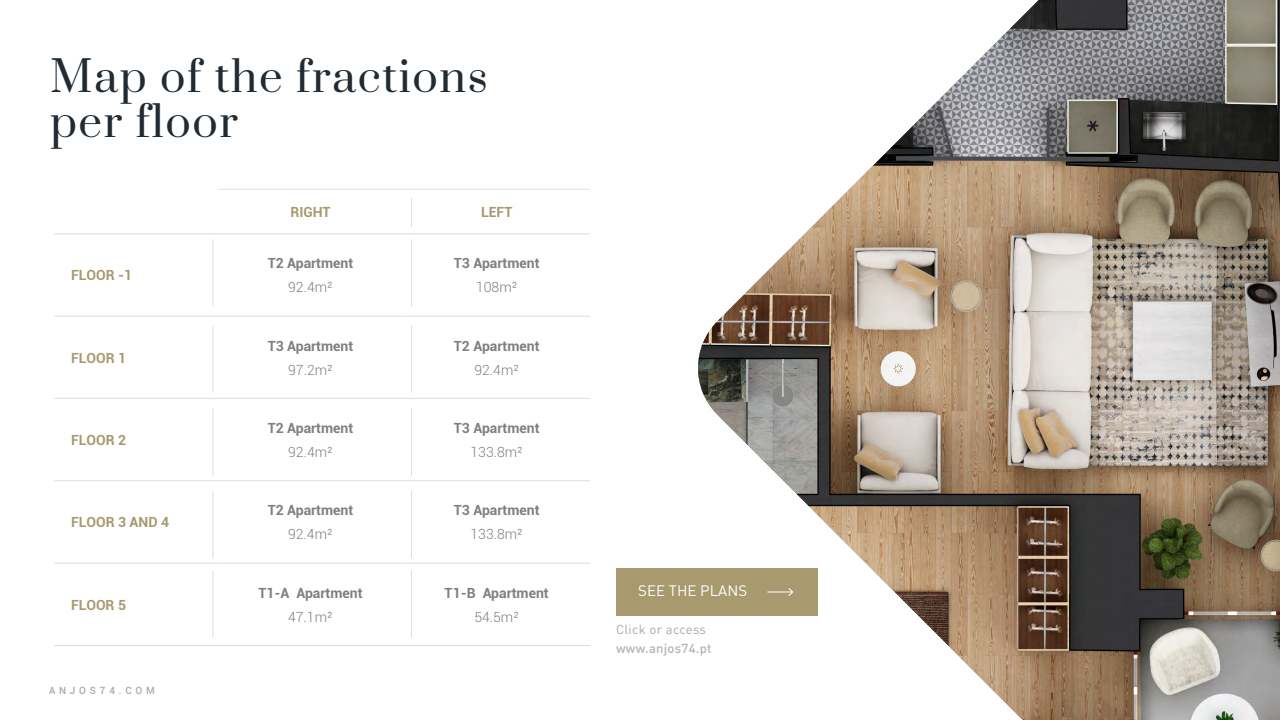
<style>
.page{position:relative;width:1280px;height:720px;background:#fff}
.page>*{position:absolute;margin:0;border:0;box-sizing:border-box;transform-origin:0 0}
.t1{font:42px/45.2px "Prata";letter-spacing:.04em;color:#212b33}
.CORPO_16{font:15px "DIN Pro";color:#fff}
.TEXTO_CORPO{font:700 14px "Roboto";color:#808080}
.TEXTO_CORPO-2{font:300 14px "Roboto";color:#808080}
.TEXTO_CORPO-3{font:700 14px "Roboto";color:#a8996e}
.CORPO_14pt{font:500 13px "DIN Pro";letter-spacing:.02em;color:#b2b3b7}
.CORPO_14pt-2{font:13px "DIN Pro";letter-spacing:.02em;color:#a8a9ad}
.t2{font:500 10px "Roboto";letter-spacing:.38em;color:#a8a9ad}
</style>
<div class="page">
<hr style="left:218px;top:316px;width:186px;height:1px;background:#dcdddf">
<hr style="left:404px;top:316px;width:186px;height:1px;background:#dcdddf">
<hr style="left:218px;top:398px;width:186px;height:1px;background:#dcdddf">
<hr style="left:404px;top:398px;width:186px;height:1px;background:#dcdddf">
<hr style="left:54px;top:480px;width:164px;height:1px;background:#dcdddf">
<hr style="left:218px;top:480px;width:186px;height:1px;background:#dcdddf">
<hr style="left:404px;top:480px;width:186px;height:1px;background:#dcdddf">
<hr style="left:54px;top:563px;width:164px;height:1px;background:#dcdddf">
<hr style="left:218px;top:563px;width:186px;height:1px;background:#dcdddf">
<hr style="left:404px;top:563px;width:186px;height:1px;background:#dcdddf">
<hr style="left:54px;top:316px;width:164px;height:1px;background:#dcdddf">
<hr style="left:54px;top:398px;width:164px;height:1px;background:#dcdddf">
<hr style="left:54px;top:233px;width:164px;height:1px;background:#dcdddf">
<hr style="left:218px;top:233px;width:186px;height:1px;background:#dcdddf">
<hr style="left:404px;top:233px;width:186px;height:1px;background:#dcdddf">
<hr style="left:54px;top:645px;width:164px;height:1px;background:#dcdddf">
<hr style="left:218px;top:645px;width:186px;height:1px;background:#dcdddf">
<hr style="left:404px;top:645px;width:186px;height:1px;background:#dcdddf">
<hr style="left:218px;top:189px;width:186px;height:1px;background:#e3e3e3">
<hr style="left:404px;top:189px;width:186px;height:1px;background:#e3e3e3">
<img style="left:698px;top:0;width:582px;height:720px">
<hr style="left:212px;top:326px;width:2px;height:67px;background:#dcdddf">
<hr style="left:411px;top:326px;width:1px;height:67px;background:#dcdddf">
<hr style="left:212px;top:491px;width:2px;height:67px;background:#dcdddf">
<hr style="left:411px;top:491px;width:1px;height:67px;background:#dcdddf">
<hr style="left:212px;top:571px;width:2px;height:67px;background:#dcdddf">
<hr style="left:411px;top:571px;width:1px;height:67px;background:#dcdddf">
<hr style="left:212px;top:240px;width:2px;height:67px;background:#dcdddf">
<hr style="left:411px;top:240px;width:1px;height:67px;background:#dcdddf">
<svg style="left:411px;top:198px;width:1px;height:29px"></svg>
<hr style="left:212px;top:409px;width:2px;height:67px;background:#dcdddf">
<hr style="left:411px;top:409px;width:1px;height:67px;background:#dcdddf">
<div style="left:616px;top:568px;width:201px;height:48px;background:#a8996e"></div>
<svg style="left:767px;top:588px;width:26px;height:8px"></svg>
<p class="t1" style="left:50px;top:51px;width:439px">Map of the fractions per floor</p>
<p class="TEXTO_CORPO-3" style="left:71px;top:265px;width:63px">FLOOR -1</p>
<p class="TEXTO_CORPO-3" style="left:71px;top:348px;width:57px">FLOOR 1</p>
<p class="TEXTO_CORPO-3" style="left:71px;top:430px;width:57px">FLOOR 2</p>
<p class="TEXTO_CORPO-3" style="left:71px;top:512px;width:100px">FLOOR 3 AND 4</p>
<p class="TEXTO_CORPO-3" style="left:71px;top:595px;width:57px">FLOOR 5</p>
<p class="t2" style="left:49px;top:683px;width:107px">ANJOS74.COM</p>
<p class="TEXTO_CORPO-3" style="left:291px;top:202px;width:42px">RIGHT</p>
<p class="TEXTO_CORPO-3" style="left:481px;top:202px;width:33px">LEFT</p>
<p class="TEXTO_CORPO" style="left:268px;top:253px;width:87px">T2 Apartment</p>
<p class="TEXTO_CORPO-2" style="left:288px;top:278px;width:46px">92.4m²</p>
<p class="TEXTO_CORPO" style="left:454px;top:253px;width:87px">T3 Apartment</p>
<p class="TEXTO_CORPO-2" style="left:476px;top:278px;width:43px">108m²</p>
<p class="TEXTO_CORPO" style="left:268px;top:336px;width:87px">T3 Apartment</p>
<p class="TEXTO_CORPO-2" style="left:288px;top:360px;width:46px">97.2m²</p>
<p class="TEXTO_CORPO" style="left:454px;top:336px;width:87px">T2 Apartment</p>
<p class="TEXTO_CORPO-2" style="left:474px;top:360px;width:46px">92.4m²</p>
<p class="TEXTO_CORPO" style="left:268px;top:418px;width:87px">T2 Apartment</p>
<p class="TEXTO_CORPO-2" style="left:288px;top:442px;width:46px">92.4m²</p>
<p class="TEXTO_CORPO" style="left:454px;top:418px;width:87px">T3 Apartment</p>
<p class="TEXTO_CORPO-2" style="left:471px;top:442px;width:54px">133.8m²</p>
<p class="TEXTO_CORPO" style="left:268px;top:500px;width:87px">T2 Apartment</p>
<p class="TEXTO_CORPO-2" style="left:288px;top:525px;width:46px">92.4m²</p>
<p class="TEXTO_CORPO" style="left:454px;top:500px;width:87px">T3 Apartment</p>
<p class="TEXTO_CORPO-2" style="left:470px;top:525px;width:54px">133.8m²</p>
<p class="TEXTO_CORPO" style="left:258px;top:583px;width:106px">T1-A Apartment</p>
<p class="TEXTO_CORPO-2" style="left:288px;top:607px;width:46px">47.1m²</p>
<p class="TEXTO_CORPO" style="left:445px;top:583px;width:106px">T1-B Apartment</p>
<p class="TEXTO_CORPO-2" style="left:474px;top:607px;width:46px">54.5m²</p>
<p class="CORPO_16" style="left:638px;top:580px;width:110px">SEE THE PLANS</p>
<p class="CORPO_14pt-2" style="left:616px;top:620px;width:92px">Click or access</p>
<p class="CORPO_14pt" style="left:616px;top:640px;width:97px">www.anjos74.pt</p>
</div>
